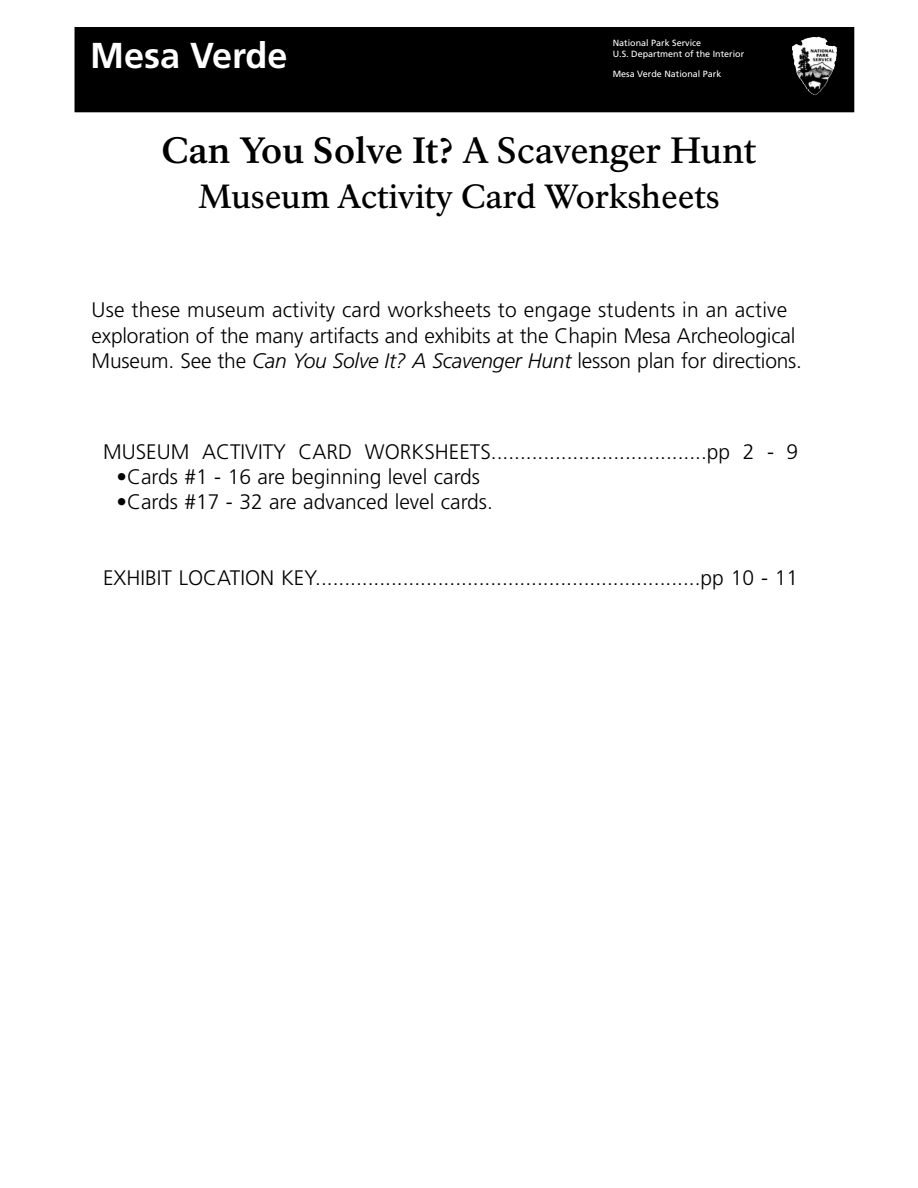
<style>
.page{position:relative;width:918px;height:1188px;background:#fff}
.page>*{position:absolute;margin:0;border:0;box-sizing:border-box;transform-origin:0 0}
.t1{font:700 36px "NPS Rawlinson OT";color:#000}
.t2{font:700 36px "Frutiger LT Std";color:#fff}
.t3{font:500 33px "NPS Rawlinson OT";letter-spacing:-.005em;color:#000}
.t4{font:300 21px/25.2px "Frutiger LT Std";color:#000}
.t5{font:9px/10.8px "Frutiger LT Std";color:#fff}
.s1{font-weight:500}
.s2{font-style:italic}
</style>
<div class="page">
<div style="left:75px;top:28px;width:779px;height:84px;background:#000"></div>
<div style="left:75px;top:27px;width:779px;height:85px;border:1px solid #000"></div>
<img style="left:792px;top:37px;width:32px;height:58px">
<h1 class="t2" style="left:90px;top:34px;width:199px">Mesa Verde</h1>
<p class="t5" style="left:613px;top:38px;width:133px">National Park Service<br>U.S. Department of the Interior</p>
<p class="t5" style="left:613px;top:68px;width:110px">Mesa Verde National Park</p>
<h1 class="t1" style="left:161px;top:128px;width:597px">Can You Solve It? <span class="s1">A Scavenger Hunt</span></h1>
<h2 class="t3" style="left:198px;top:176px;width:523px">Museum Activity Card Worksheets</h2>
<p class="t4" style="left:92px;top:298px;width:712px">Use these museum activity card worksheets to engage students in an active exploration of the many artifacts and exhibits at the Chapin Mesa Archeological<br>Museum. See the <span class="s2">Can You Solve It? A Scavenger Hunt</span> lesson plan for directions.</p>
<p class="t4" style="left:103px;top:439px;width:697px">MUSEUM ACTIVITY CARD WORKSHEETS.....................................pp 2 - 9</p>
<p class="t4" style="left:117px;top:464px;width:365px">•Cards #1 - 16 are beginning level cards</p>
<p class="t4" style="left:117px;top:489px;width:378px">•Cards #17 - 32 are advanced level cards.</p>
<p class="t4" style="left:103px;top:565px;width:697px">EXHIBIT LOCATION KEY..................................................................pp 10 - 11</p>
</div>
